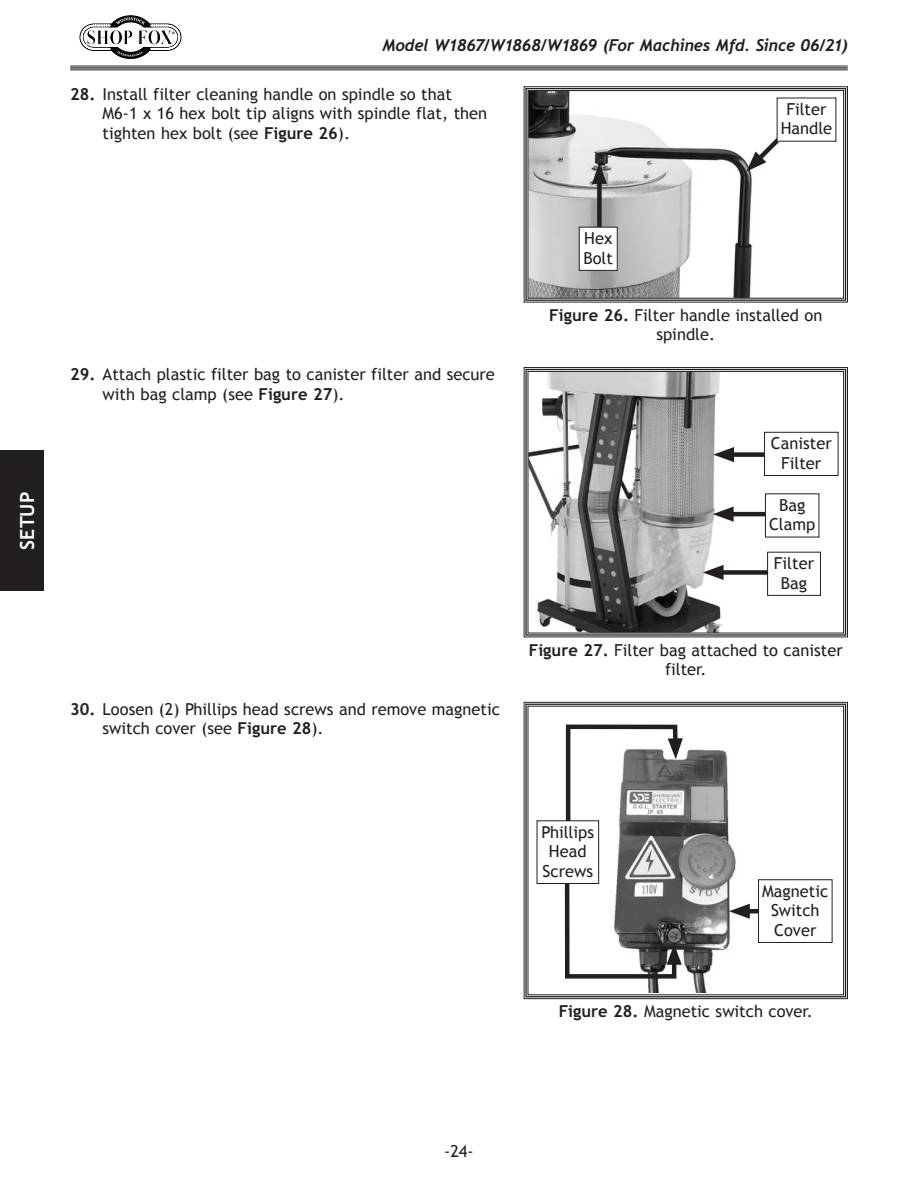
<style>
.page{position:relative;width:918px;height:1188px;background:#fff}
.page>*{position:absolute;margin:0;border:0;box-sizing:border-box;transform-origin:0 0}
.t1{font:19.5px "Trebuchet MS Bold";letter-spacing:-.005em;color:#fff}
.SF-Primary_List{font:16.5px/19.5px "Trebuchet MS";color:#231f20}
.SF-Figure_Text{font:16.5px/19.5px "Trebuchet MS";color:#231f20;text-align:center}
.t2{font:italic 16.5px "Trebuchet MS Bold";letter-spacing:-.015em;color:#231f20}
.s1{font-family:"Trebuchet MS Bold"}
</style>
<div class="page">
<svg style="left:79px;top:15px;width:103px;height:44px"></svg>
<hr style="left:70px;top:66px;width:778px;height:4px;background:#747273">
<hr style="left:70px;top:66px;width:778px;height:1px;background:#231f20">
<hr style="left:70px;top:67px;width:778px;height:2px;background:#231f20">
<hr style="left:70px;top:70px;width:778px;height:1px;background:#231f20">
<div style="left:0;top:451px;width:43px;height:140px;background:#231f20"></div>
<svg style="left:523px;top:367px;width:325px;height:271px"></svg>
<div style="left:525px;top:369px;width:321px;height:267px;border:1px solid #231f20"></div>
<div style="left:528px;top:371px;width:316px;height:262px;border:1px solid #231f20"></div>
<div style="left:715px;top:570px;width:58px;height:5px;background:#231f20"></div>
<svg style="left:703px;top:565px;width:21px;height:15px"></svg>
<div style="left:726px;top:452px;width:64px;height:5px;background:#231f20"></div>
<svg style="left:713px;top:447px;width:21px;height:15px"></svg>
<div style="left:768px;top:552px;width:52px;height:43px;background:#fff"></div>
<div style="left:767px;top:552px;width:54px;height:44px;border:1px solid #231f20"></div>
<div style="left:765px;top:432px;width:73px;height:44px;background:#fff"></div>
<div style="left:764px;top:432px;width:74px;height:44px;border:1px solid #231f20"></div>
<hr style="left:725px;top:512px;width:59px;height:4px;background:#231f20">
<svg style="left:713px;top:507px;width:21px;height:15px"></svg>
<div style="left:765px;top:494px;width:54px;height:43px;background:#fff"></div>
<svg style="left:523px;top:702px;width:325px;height:297px"></svg>
<div style="left:525px;top:704px;width:321px;height:293px;border:1px solid #231f20"></div>
<svg style="left:563px;top:837px;width:119px;height:144px"></svg>
<svg style="left:564px;top:722px;width:119px;height:107px"></svg>
<div style="left:742px;top:909px;width:86px;height:5px;background:#231f20"></div>
<svg style="left:729px;top:904px;width:21px;height:15px"></svg>
<div style="left:537px;top:821px;width:62px;height:63px;background:#fff"></div>
<div style="left:537px;top:820px;width:62px;height:64px;border:1px solid #231f20"></div>
<div style="left:759px;top:880px;width:73px;height:62px;background:#fff"></div>
<div style="left:758px;top:879px;width:74px;height:64px;border:1px solid #231f20"></div>
<svg style="left:523px;top:86px;width:325px;height:217px"></svg>
<div style="left:525px;top:88px;width:321px;height:213px;border:1px solid #231f20"></div>
<div style="left:528px;top:90px;width:316px;height:209px;border:1px solid #231f20"></div>
<div style="left:597px;top:176px;width:5px;height:83px;background:#231f20"></div>
<svg style="left:592px;top:163px;width:15px;height:21px"></svg>
<div style="left:579px;top:227px;width:38px;height:43px;background:#fff"></div>
<div style="left:579px;top:227px;width:39px;height:44px;border:1px solid #231f20"></div>
<svg style="left:746px;top:97px;width:75px;height:75px"></svg>
<div style="left:777px;top:98px;width:59px;height:43px;background:#fff"></div>
<p class="t1" style="left:15px;top:550px;width:59px;rotate:-90deg">SETUP</p>
<p class="t2" style="left:382px;top:36px;width:467px">Model W1867/W1868/W1869 (For Machines Mfd. Since 06/21)</p>
<p class="SF-Primary_List" style="left:103px;top:84px;width:386px;text-indent:-32px"><span class="s1">28.</span> Install filter cleaning handle on spindle so that<br>M6-1 x 16 hex bolt tip aligns with spindle flat, then tighten hex bolt (see <span class="s1">Figure 26</span>).</p>
<p class="SF-Figure_Text" style="left:781px;top:99px;width:53px">Filter<br>Handle</p>
<p class="SF-Primary_List" style="left:103px;top:365px;width:394px;text-indent:-32px"><span class="s1">29.</span> Attach plastic filter bag to canister filter and secure with bag clamp (see <span class="s1">Figure 27</span>).</p>
<p class="SF-Primary_List" style="left:103px;top:700px;width:399px;text-indent:-32px"><span class="s1">30.</span> Loosen (2) Phillips head screws and remove magnetic switch cover (see <span class="s1">Figure 28</span>).</p>
<p class="SF-Figure_Text" style="left:583px;top:229px;width:31px;text-align:left">Hex<br>Bolt</p>
<p class="SF-Figure_Text" style="left:549px;top:305px;width:275px"><span class="s1">Figure 26.</span> Filter handle installed on spindle.</p>
<p class="SF-Figure_Text" style="left:771px;top:434px;width:62px">Canister<br>Filter</p>
<p class="SF-Figure_Text" style="left:769px;top:495px;width:48px">Bag<br>Clamp</p>
<p class="SF-Figure_Text" style="left:774px;top:554px;width:42px">Filter<br>Bag</p>
<p class="SF-Figure_Text" style="left:529px;top:640px;width:315px"><span class="s1">Figure 27.</span> Filter bag attached to canister filter.</p>
<p class="SF-Figure_Text" style="left:542px;top:822px;width:54px">Phillips<br>Head<br>Screws</p>
<p class="SF-Figure_Text" style="left:762px;top:881px;width:68px">Magnetic<br>Switch<br>Cover</p>
<p class="SF-Figure_Text" style="left:559px;top:1002px;width:256px"><span class="s1">Figure 28.</span> Magnetic switch cover.</p>
<p class="SF-Primary_List" style="left:444px;top:1142px;width:31px">-24-</p>
</div>
